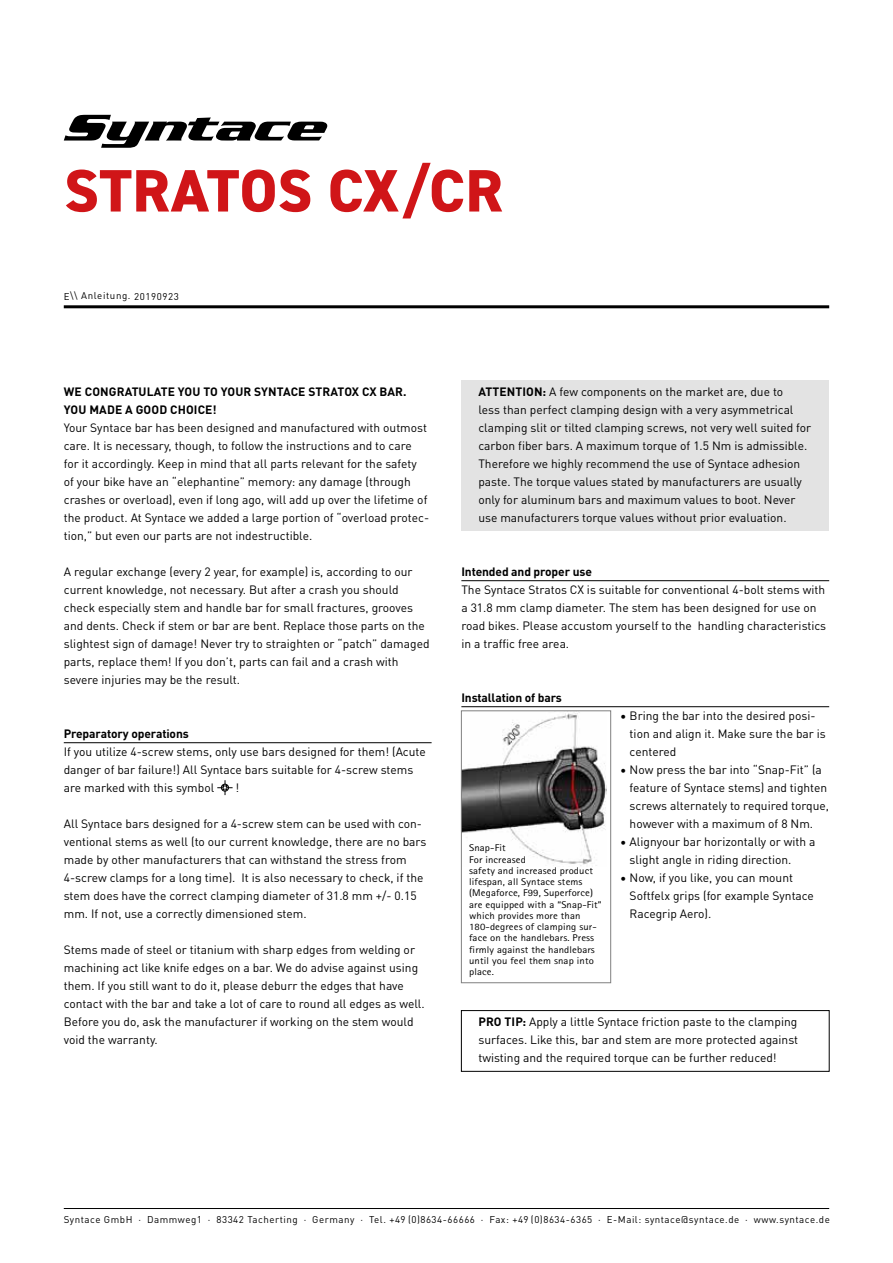
<style>
.page{position:relative;width:893px;height:1263px;background:#fff}
.page>*{position:absolute;margin:0;border:0;box-sizing:border-box;transform-origin:0 0}
.t1{font:800 60px "DIN2014";letter-spacing:.005em;color:#d01518}
.t2{font:12px/18px "DINOT";color:#000}
.t3{font:700 12px/18px "DINOT";letter-spacing:.01em;color:#000}
.t4{font:700 12px "DINOT";letter-spacing:-.01em;color:#000}
.t5{font:9.75px/11.2px "Rotis Sans Serif";letter-spacing:.01em;color:#000;scale:1.1 1}
.t6{font:9.75px "DINOT";letter-spacing:.055em;color:#000}
.s1{font-weight:700}
</style>
<div class="page">
<hr style="left:64px;top:305px;width:765px;height:3px;background:#000">
<hr style="left:64px;top:1208px;width:765px;height:1px;background:#000">
<svg style="left:64px;top:115px;width:263px;height:33px"></svg>
<hr style="left:64px;top:742px;width:368px;height:1px;background:#000">
<svg style="left:217px;top:780px;width:16px;height:15px"></svg>
<div style="left:461px;top:380px;width:368px;height:151px;background:#e3e3e3"></div>
<hr style="left:461px;top:580px;width:368px;height:1px;background:#000">
<hr style="left:461px;top:706px;width:368px;height:1px;background:#000">
<div style="left:461px;top:1010px;width:368px;height:61px;border:1px solid #000"></div>
<img style="left:463px;top:713px;width:144px;height:153px">
<div style="left:461px;top:711px;width:150px;height:272px;border:1px solid #808080"></div>
<h1 class="t1" style="left:64px;top:151px;width:441px">STRATOS CX/CR</h1>
<p class="t6" style="left:64px;top:288px;width:117px">E\\ Anleitung. 20190923</p>
<p class="t3" style="left:64px;top:382px;width:344px">WE CONGRATULATE YOU TO YOUR SYNTACE STRATOX CX BAR.<br>YOU MADE A GOOD CHOICE!</p>
<p class="t2" style="left:64px;top:418px;width:367px">Your Syntace bar has been designed and manufactured with outmost care. It is necessary, though, to follow the instructions and to care for it accordingly. Keep in mind that all parts relevant for the safety of your bike have an “elephantine” memory: any damage (through crashes or overload), even if long ago, will add up over the lifetime of the product. At Syntace we added a large portion of “overload protec&shy;tion,” but even our parts are not indestructible.</p>
<p class="t2" style="left:64px;top:562px;width:367px">A regular exchange (every 2 year, for example) is, according to our current knowledge, not necessary. But after a crash you should check especially stem and handle bar for small fractures, grooves and dents. Check if stem or bar are bent. Replace those parts on the slightest sign of damage! Never try to straighten or “patch” damaged parts, replace them! If you don’t, parts can fail and a crash with severe injuries may be the result.</p>
<p class="t4" style="left:64px;top:724px;width:127px">Preparatory operations</p>
<p class="t2" style="left:64px;top:742px;width:364px">If you utilize 4-screw stems, only use bars designed for them! (Acute danger of bar failure!) All Syntace bars suitable for 4-screw stems are marked with this symbol</p>
<p class="t2" style="left:236px;top:778px;width:5px">!</p>
<p class="t2" style="left:64px;top:814px;width:364px">All Syntace bars designed for a 4-screw stem can be used with con&shy;ventional stems as well (to our current knowledge, there are no bars made by other manufacturers that can withstand the stress from 4-screw clamps for a long time). It is also necessary to check, if the stem does have the correct clamping diameter of 31.8 mm +/- 0.15 mm. If not, use a correctly dimensioned stem.</p>
<p class="t2" style="left:64px;top:940px;width:362px">Stems made of steel or titanium with sharp edges from welding or machining act like knife edges on a bar. We do advise against using them. If you still want to do it, please deburr the edges that have contact with the bar and take a lot of care to round all edges as well.<br>Before you do, ask the manufacturer if working on the stem would void the warranty.</p>
<p class="t2" style="left:478px;top:382px;width:334px"><span class="s1">ATTENTION:</span> A few components on the market are, due to<br>less than perfect clamping design with a very asymmetrical clamping slit or tilted clamping screws, not very well suited for carbon fiber bars. A maximum torque of 1.5 Nm is admissible.<br>Therefore we highly recommend the use of Syntace adhesion paste. The torque values stated by manufacturers are usually only for aluminum bars and maximum values to boot. Never use manufacturers torque values without prior evaluation.</p>
<p class="t4" style="left:461px;top:562px;width:132px">Intended and proper use</p>
<p class="t2" style="left:461px;top:580px;width:366px">The Syntace Stratos CX is suitable for conventional 4-bolt stems with a 31.8 mm clamp diameter. The stem has been designed for use on road bikes. Please accustom yourself to the handling characteristics in a traffic free area.</p>
<p class="t4" style="left:461px;top:688px;width:102px">Installation of bars</p>
<p class="t5" style="left:469px;top:842px;width:122px">Snap-Fit<br>For increased<br>safety and increased product lifespan, all Syntace stems (Megaforce, F99, Superforce) are equipped with a “Snap-Fit” which provides more than<br>180-degrees of clamping sur&shy;face on the handlebars. Press firmly against the handlebars until you feel them snap into place.</p>
<p class="t2" style="left:630px;top:706px;width:198px;text-indent:-9px">• Bring the bar into the desired posi&shy;tion and align it. Make sure the bar is centered</p>
<p class="t2" style="left:630px;top:760px;width:201px;text-indent:-9px">• Now press the bar into “Snap-Fit” (a feature of Syntace stems) and tighten screws alternately to required torque, however with a maximum of 8 Nm.</p>
<p class="t2" style="left:630px;top:832px;width:187px;text-indent:-9px">• Alignyour bar horizontally or with a slight angle in riding direction.</p>
<p class="t2" style="left:630px;top:868px;width:186px;text-indent:-9px">• Now, if you like, you can mount<br>Softfelx grips (for example Syntace<br>Racegrip Aero).</p>
<p class="t2" style="left:478px;top:1012px;width:321px;text-align:justify"><span class="s1">PRO TIP:</span> Apply a little Syntace friction paste to the clamping surfaces. Like this, bar and stem are more protected against twisting and the required torque can be further reduced!</p>
<p class="t6" style="left:64px;top:1212px;width:768px">Syntace GmbH · Dammweg1 · 83342 Tacherting · Germany · Tel. +49 (0)8634-66666 · Fax: +49 (0)8634-6365 · E-Mail: syntace@syntace.de · www.syntace.de</p>
</div>
